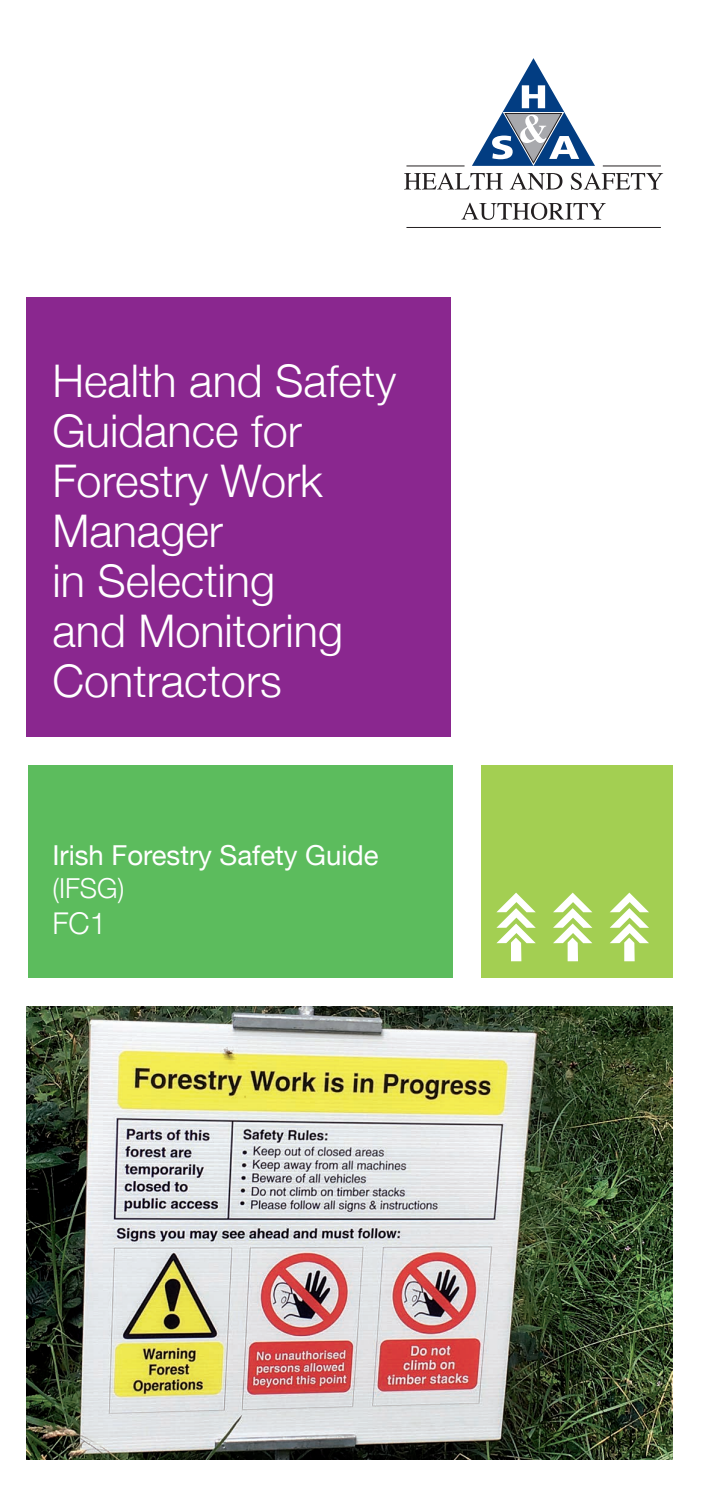
<style>
.page{position:relative;width:703px;height:1489px;background:#fff}
.page>*{position:absolute;margin:0;border:0;box-sizing:border-box;transform-origin:0 0}
.t1{font:300 45px/50px "Helvetica Neue";color:#fff}
.t2{font:300 30px "Helvetica Neue";color:#fff}
.t3{font:27.5px "Helvetica Neue";color:#fff}
.t4{font:300 27.5px "Helvetica Neue";color:#fff}
</style>
<div class="page">
<img style="left:27px;top:1006px;width:645px;height:453px">
<div style="left:28px;top:765px;width:424px;height:212px;background:#5cbc5d"></div>
<div style="left:27px;top:297px;width:424px;height:440px;background:#8a278f"></div>
<div style="left:480px;top:765px;width:192px;height:212px;background:#a3cf52"></div>
<svg style="left:496px;top:892px;width:39px;height:69px"></svg>
<svg style="left:553px;top:892px;width:39px;height:69px"></svg>
<svg style="left:610px;top:892px;width:38px;height:69px"></svg>
<svg style="left:472px;top:58px;width:123px;height:108px"></svg>
<hr style="left:602px;top:166px;width:58px;height:1px;background:#231f20">
<hr style="left:406px;top:166px;width:58px;height:1px;background:#231f20">
<svg style="left:404px;top:173px;width:98px;height:16px"></svg>
<svg style="left:509px;top:173px;width:53px;height:17px"></svg>
<svg style="left:570px;top:173px;width:93px;height:17px"></svg>
<svg style="left:461px;top:203px;width:144px;height:17px"></svg>
<hr style="left:406px;top:227px;width:254px;height:1px;background:#231f20">
<p class="t1" style="left:52px;top:353px;width:345px">Health and Safety<br>Guidance for<br>Forestry Work<br>Manager<br>in Selecting<br>and Monitoring<br>Contractors</p>
<p class="t3" style="left:52px;top:836px;width:327px">Irish Forestry Safety Guide</p>
<p class="t4" style="left:52px;top:866px;width:73px">(IFSG)</p>
<p class="t2" style="left:52px;top:899px;width:55px">FC1</p>
</div>
